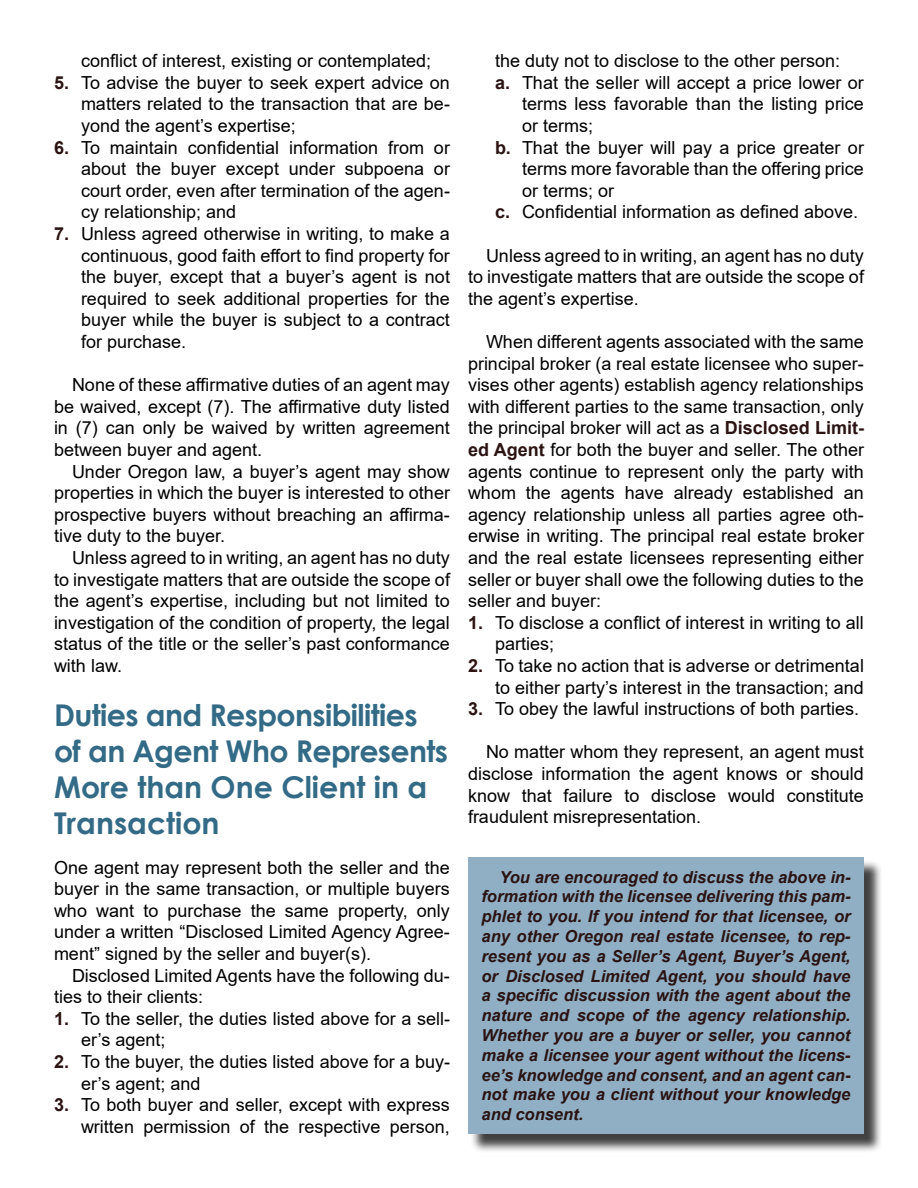
<style>
.page{position:relative;width:918px;height:1188px;background:#fff}
.page>*{position:absolute;margin:0;border:0;box-sizing:border-box;transform-origin:0 0}
.t1{font:700 30px/36px "Century Gothic";letter-spacing:-.02em;color:#336b87}
.t2{font:18px/21.6px "Arial";color:#000;text-align:justify}
.t3{font:italic 700 16.5px/19.8px "Arial";color:#2a1312;text-align:justify}
.s1{font-weight:700;color:#2a1312}
</style>
<div class="page">
<div style="left:470px;top:859px;width:413px;height:294px;background:#000;opacity:.75"></div>
<div style="left:468px;top:857px;width:396px;height:277px;background:#90afc5"></div>
<p class="t2" style="left:81px;top:50px;width:352px">conflict of interest, existing or contemplated;</p>
<p class="t2" style="left:81px;top:71px;width:370px;text-indent:-27px"><span class="s1">5.</span> To advise the buyer to seek expert advice on matters related to the transaction that are be&shy;yond the agent’s expertise;</p>
<p class="t2" style="left:81px;top:136px;width:370px;text-indent:-27px"><span class="s1">6.</span> To maintain confidential information from or about the buyer except under subpoena or court order, even after termination of the agen&shy;cy relationship; and</p>
<p class="t2" style="left:81px;top:223px;width:371px;text-indent:-27px"><span class="s1">7.</span> Unless agreed otherwise in writing, to make a continuous, good faith effort to find property for the buyer, except that a buyer’s agent is not required to seek additional properties for the buyer while the buyer is subject to a contract for purchase.</p>
<p class="t2" style="left:54px;top:374px;width:397px;text-indent:18px">None of these affirmative duties of an agent may be waived, except (7). The affirmative duty listed in (7) can only be waived by written agreement between buyer and agent.</p>
<p class="t2" style="left:54px;top:460px;width:398px;text-indent:18px">Under Oregon law, a buyer’s agent may show properties in which the buyer is interested to other prospective buyers without breaching an affirma&shy;tive duty to the buyer.</p>
<p class="t2" style="left:54px;top:547px;width:398px;text-indent:18px">Unless agreed to in writing, an agent has no duty to investigate matters that are outside the scope of the agent’s expertise, including but not limited to investigation of the condition of property, the legal status of the title or the seller’s past conformance with law.</p>
<h1 class="t1" style="left:54px;top:696px;width:396px">Duties and Responsibilities of an Agent Who Represents<br>More than One Client in a<br>Transaction</h1>
<p class="t2" style="left:54px;top:856px;width:397px">One agent may represent both the seller and the buyer in the same transaction, or multiple buyers who want to purchase the same property, only under a written “Disclosed Limited Agency Agree&shy;ment” signed by the seller and buyer(s).</p>
<p class="t2" style="left:54px;top:964px;width:397px;text-indent:18px">Disclosed Limited Agents have the following du&shy;ties to their clients:</p>
<p class="t2" style="left:81px;top:1007px;width:371px;text-indent:-27px"><span class="s1">1.</span> To the seller, the duties listed above for a sell&shy;er’s agent;</p>
<p class="t2" style="left:81px;top:1051px;width:371px;text-indent:-27px"><span class="s1">2.</span> To the buyer, the duties listed above for a buy&shy;er’s agent; and</p>
<p class="t2" style="left:54px;top:1094px;width:397px;text-align:right"><span class="s1">3.</span> To both buyer and seller, except with express written permission of the respective person,</p>
<p class="t2" style="left:495px;top:50px;width:347px">the duty not to disclose to the other person:</p>
<p class="t2" style="left:495px;top:71px;width:370px"><span class="s1">a.</span> That the seller will accept a price lower or</p>
<p class="t2" style="left:522px;top:93px;width:343px">terms less favorable than the listing price</p>
<p class="t2" style="left:522px;top:115px;width:73px">or terms;</p>
<p class="t2" style="left:495px;top:136px;width:370px"><span class="s1">b.</span> That the buyer will pay a price greater or</p>
<p class="t2" style="left:522px;top:158px;width:343px">terms more favorable than the offering price</p>
<p class="t2" style="left:522px;top:179px;width:94px">or terms; or</p>
<p class="t2" style="left:495px;top:201px;width:365px"><span class="s1">c.</span> Confidential information as defined above.</p>
<p class="t2" style="left:468px;top:244px;width:398px;text-indent:18px">Unless agreed to in writing, an agent has no duty to investigate matters that are outside the scope of the agent’s expertise.</p>
<p class="t2" style="left:468px;top:331px;width:398px;text-indent:18px">When different agents associated with the same principal broker (a real estate licensee who super&shy;vises other agents) establish agency relationships with different parties to the same transaction, only the principal broker will act as a <span class="s1">Disclosed Limit&shy;ed Agent</span> for both the buyer and seller. The other agents continue to represent only the party with whom the agents have already established an agency relationship unless all parties agree oth&shy;erwise in writing. The principal real estate broker and the real estate licensees representing either seller or buyer shall owe the following duties to the seller and buyer:</p>
<p class="t2" style="left:495px;top:611px;width:370px;text-indent:-27px"><span class="s1">1.</span> To disclose a conflict of interest in writing to all parties;</p>
<p class="t2" style="left:468px;top:655px;width:397px;text-align:right"><span class="s1">2.</span> To take no action that is adverse or detrimental to either party’s interest in the transaction; and</p>
<p class="t2" style="left:468px;top:698px;width:393px"><span class="s1">3.</span> To obey the lawful instructions of both parties.</p>
<p class="t2" style="left:468px;top:741px;width:397px;text-indent:18px">No matter whom they represent, an agent must disclose information the agent knows or should know that failure to disclose would constitute fraudulent misrepresentation.</p>
<p class="t3" style="left:481px;top:867px;width:371px;text-indent:18px">You are encouraged to discuss the above in&shy;formation with the licensee delivering this pam&shy;phlet to you. If you intend for that licensee, or any other Oregon real estate licensee, to rep&shy;resent you as a Seller’s Agent, Buyer’s Agent, or Disclosed Limited Agent, you should have a specific discussion with the agent about the nature and scope of the agency relationship.<br>Whether you are a buyer or seller, you cannot make a licensee your agent without the licens&shy;ee’s knowledge and consent, and an agent can&shy;not make you a client without your knowledge and consent.</p>
</div>
